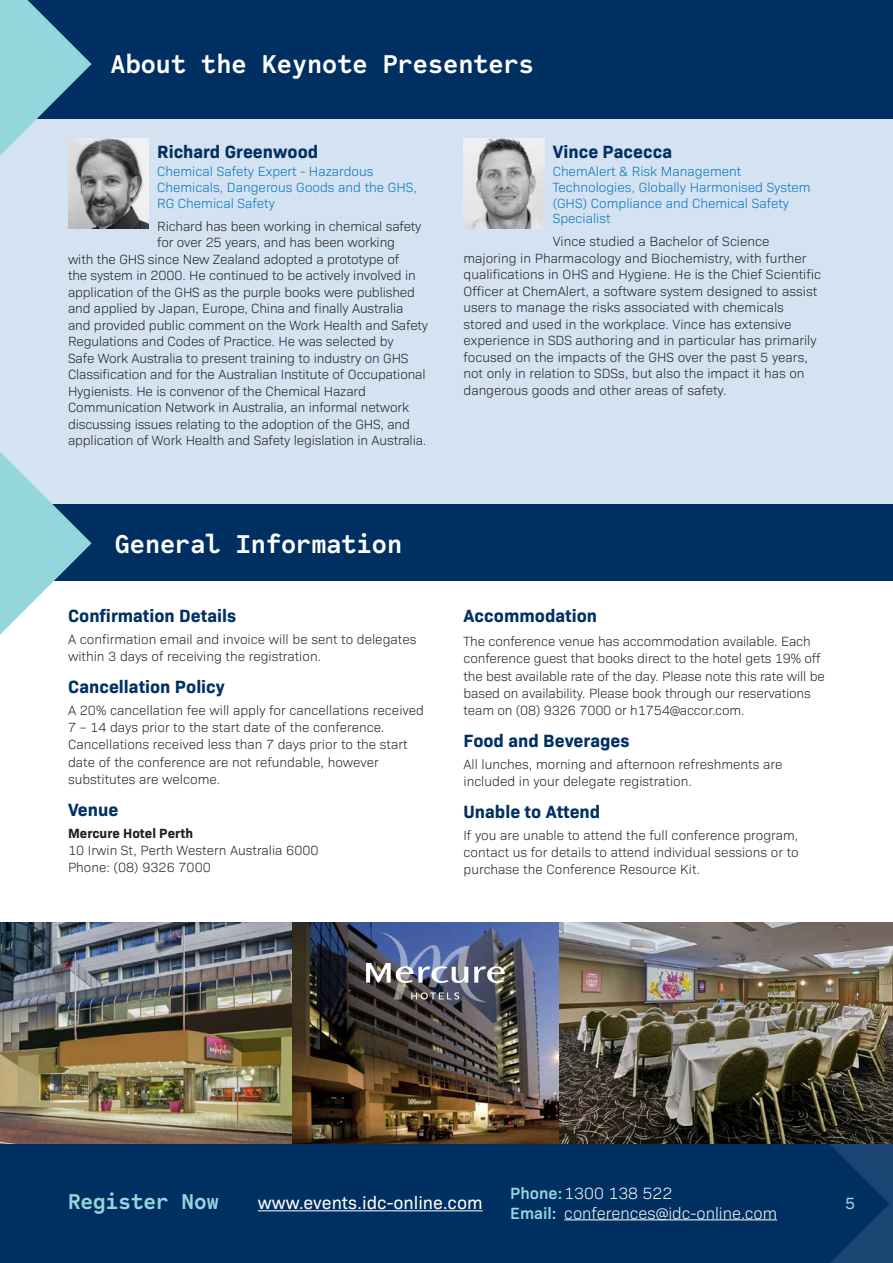
<style>
.page{position:relative;width:893px;height:1263px;background:#fff}
.page>*{position:absolute;margin:0;border:0;box-sizing:border-box;transform-origin:0 0}
.Section_Heading{font:700 27px "Code Saver";color:#fff}
.t1{font:700 22.5px "Code Saver";color:#93d6dc}
.t2{font:700 18px "Bio Sans W04";color:#003062}
.t3{font:18px "Bio Sans W04";color:#fff}
.t4{font:300 16.5px/20px "Bio Sans W04";color:#fff}
.t5{font:16.5px "Bio Sans W04";color:#93d6dc}
.t6{font:300 13.5px/17.2px "Bio Sans W04";letter-spacing:-.005em;color:#231f20}
.t7{font:300 13.5px/15.8px "Bio Sans W04";color:#0174bc}
.s1{font-weight:700}
.s2{font-weight:600;color:#93d6dc}
</style>
<div class="page">
<div style="left:0;top:1144px;width:893px;height:119px;background:#003062"></div>
<svg style="left:830px;top:1144px;width:63px;height:119px"></svg>
<hr style="left:258px;top:1210px;width:225px;height:1px;background:#fff">
<hr style="left:564px;top:1219px;width:213px;height:1px;background:#fff">
<div style="left:0;top:113px;width:893px;height:427px;background:#d4e2f2"></div>
<div style="left:0;top:0;width:893px;height:118px;background:#003062"></div>
<img style="left:68px;top:138px;width:81px;height:91px">
<img style="left:463px;top:138px;width:81px;height:91px">
<div style="left:0;top:505px;width:893px;height:76px;background:#003062"></div>
<img style="left:0;top:923px;width:893px;height:221px">
<img style="left:366px;top:932px;width:139px;height:70px">
<svg style="left:0;top:0;width:92px;height:156px"></svg>
<svg style="left:0;top:452px;width:92px;height:183px"></svg>
<p class="Section_Heading" style="left:111px;top:47px;width:425px">About the Keynote Presenters</p>
<h2 class="t2" style="left:157px;top:138px;width:163px">Richard Greenwood</h2>
<p class="t7" style="left:157px;top:163px;width:261px">Chemical Safety Expert - Hazardous<br>Chemicals, Dangerous Goods and the GHS,<br>RG Chemical Safety</p>
<p class="t6" style="left:157px;top:216px;width:266px">Richard has been working in chemical safety</p>
<p class="t6" style="left:157px;top:233px;width:239px">for over 25 years, and has been working</p>
<p class="t6" style="left:68px;top:249px;width:333px">with the GHS since New Zealand adopted a prototype of</p>
<p class="t6" style="left:68px;top:266px;width:349px">the system in 2000. He continued to be actively involved in</p>
<p class="t6" style="left:68px;top:282px;width:348px">application of the GHS as the purple books were published</p>
<p class="t6" style="left:68px;top:299px;width:337px">and applied by Japan, Europe, China and finally Australia</p>
<p class="t6" style="left:68px;top:315px;width:362px">and provided public comment on the Work Health and Safety</p>
<p class="t6" style="left:68px;top:332px;width:327px">Regulations and Codes of Practice. He was selected by</p>
<p class="t6" style="left:68px;top:348px;width:342px">Safe Work Australia to present training to industry on GHS</p>
<p class="t6" style="left:68px;top:365px;width:359px">Classification and for the Australian Institute of Occupational</p>
<p class="t6" style="left:68px;top:381px;width:299px">Hygienists. He is convenor of the Chemical Hazard</p>
<p class="t6" style="left:68px;top:398px;width:343px">Communication Network in Australia, an informal network</p>
<p class="t6" style="left:68px;top:414px;width:343px">discussing issues relating to the adoption of the GHS, and</p>
<p class="t6" style="left:68px;top:431px;width:360px">application of Work Health and Safety legislation in Australia.</p>
<p class="Section_Heading" style="left:115px;top:527px;width:289px">General Information</p>
<h2 class="t2" style="left:68px;top:602px;width:170px">Confirmation Details</h2>
<p class="t6" style="left:68px;top:630px;width:350px">A confirmation email and invoice will be sent to delegates within 3 days of receiving the registration.</p>
<h2 class="t2" style="left:68px;top:673px;width:158px">Cancellation Policy</h2>
<p class="t6" style="left:68px;top:701px;width:357px">A 20% cancellation fee will apply for cancellations received 7 – 14 days prior to the start date of the conference.<br>Cancellations received less than 7 days prior to the start date of the conference are not refundable, however substitutes are welcome.</p>
<h2 class="t2" style="left:68px;top:796px;width:52px">Venue</h2>
<p class="t6" style="left:68px;top:823px;width:252px"><span class="s1">Mercure Hotel Perth<br></span>10 Irwin St, Perth Western Australia 6000<br>Phone: (08) 9326 7000</p>
<h2 class="t2" style="left:553px;top:138px;width:121px">Vince Pacecca</h2>
<p class="t7" style="left:553px;top:163px;width:259px">ChemAlert &amp; Risk Management<br>Technologies, Globally Harmonised System (GHS) Compliance and Chemical Safety<br>Specialist</p>
<p class="t6" style="left:463px;top:232px;width:359px;line-height:16.5px;text-indent:89px">Vince studied a Bachelor of Science majoring in Pharmacology and Biochemistry, with further qualifications in OHS and Hygiene. He is the Chief Scientific Officer at ChemAlert, a software system designed to assist users to manage the risks associated with chemicals stored and used in the workplace. Vince has extensive experience in SDS authoring and in particular has primarily focused on the impacts of the GHS over the past 5 years, not only in relation to SDSs, but also the impact it has on dangerous goods and other areas of safety.</p>
<h2 class="t2" style="left:463px;top:602px;width:135px">Accommodation</h2>
<p class="t6" style="left:463px;top:632px;width:363px">The conference venue has accommodation available. Each conference guest that books direct to the hotel gets 19% off the best available rate of the day. Please note this rate will be based on availability. Please book through our reservations team on (08) 9326 7000 or h1754@accor.com.</p>
<h2 class="t2" style="left:463px;top:727px;width:168px">Food and Beverages</h2>
<p class="t6" style="left:463px;top:754px;width:320px">All lunches, morning and afternoon refreshments are included in your delegate registration.</p>
<h2 class="t2" style="left:463px;top:798px;width:138px">Unable to Attend</h2>
<p class="t6" style="left:463px;top:825px;width:337px;text-align:justify">If you are unable to attend the full conference program, contact us for details to attend individual sessions or to purchase the Conference Resource Kit.</p>
<h2 class="t1" style="left:68px;top:1187px;width:153px">Register Now</h2>
<h3 class="t3" style="left:258px;top:1190px;width:226px">www.events.idc-online.com</h3>
<p class="t4" style="left:510px;top:1182px;width:268px"><span class="s2">Phone:</span>1300 138 522<br><span class="s2">Email:</span> conferences@idc-online.com</p>
<p class="t5" style="left:845px;top:1191px;width:11px">5</p>
</div>
